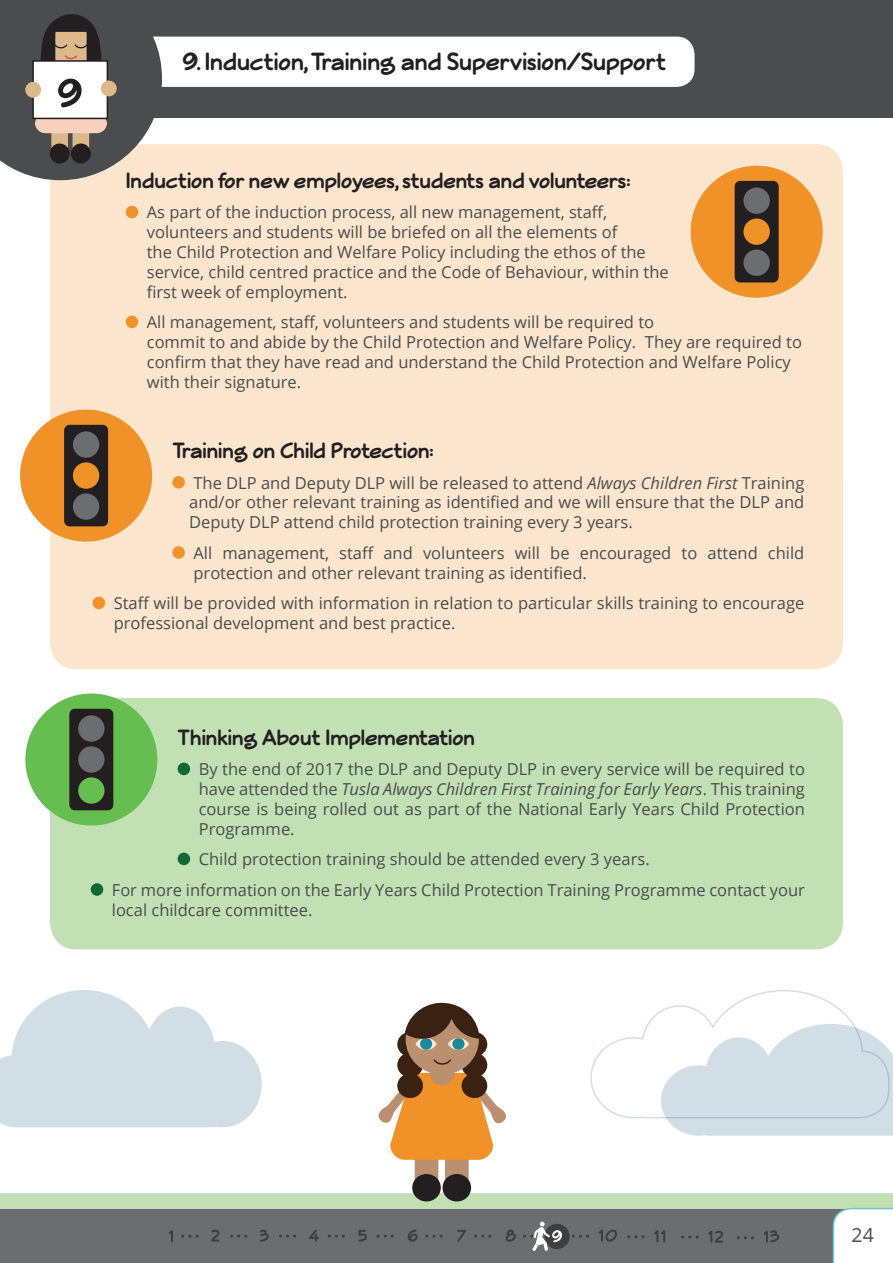
<style>
.page{position:relative;width:893px;height:1263px;background:#fff}
.page>*{position:absolute;margin:0;border:0;box-sizing:border-box;transform-origin:0 0}
.t1{font:700 27px "Veggieburger";color:#231f20}
.t2{font:700 24px "Veggieburger";color:#231f20}
.t3{font:19.5px "Open Sans";color:#4b4c4d}
.t4{font:16.5px/19.8px "Open Sans";color:#4b4c4d}
.s1{font-style:italic}
</style>
<div class="page">
<div style="left:50px;top:144px;width:793px;height:525px;background:#fbe5cc;border-radius:27px"></div>
<div style="left:691px;top:166px;width:132px;height:132px;background:#f09228;border-radius:50%"></div>
<div style="left:735px;top:181px;width:44px;height:101px;background:#231f20;border-radius:5px"></div>
<div style="left:743px;top:187px;width:27px;height:27px;background:#6c6d70;border-radius:50%"></div>
<div style="left:743px;top:218px;width:27px;height:27px;background:#f09228;border-radius:50%"></div>
<div style="left:743px;top:249px;width:27px;height:27px;background:#6c6d70;border-radius:50%"></div>
<div style="left:126px;top:206px;width:12px;height:12px;background:#f09228;border-radius:50%"></div>
<div style="left:126px;top:316px;width:12px;height:12px;background:#f09228;border-radius:50%"></div>
<div style="left:172px;top:476px;width:13px;height:13px;background:#f09228;border-radius:50%"></div>
<div style="left:172px;top:546px;width:13px;height:13px;background:#f09228;border-radius:50%"></div>
<div style="left:93px;top:597px;width:12px;height:12px;background:#f09228;border-radius:50%"></div>
<div style="left:20px;top:410px;width:132px;height:132px;background:#f09228;border-radius:50%"></div>
<div style="left:64px;top:425px;width:44px;height:101px;background:#231f20;border-radius:5px"></div>
<div style="left:73px;top:431px;width:26px;height:27px;background:#6c6d70;border-radius:50%"></div>
<div style="left:73px;top:462px;width:26px;height:27px;background:#f09228;border-radius:50%"></div>
<div style="left:73px;top:493px;width:26px;height:27px;background:#6c6d70;border-radius:50%"></div>
<div style="left:50px;top:698px;width:793px;height:251px;background:#c1e0b4;border-radius:27px"></div>
<div style="left:25px;top:693px;width:132px;height:132px;background:#66bd50;border-radius:50%"></div>
<div style="left:69px;top:709px;width:44px;height:101px;background:#231f20;border-radius:5px"></div>
<div style="left:78px;top:777px;width:27px;height:27px;background:#66bd50;border-radius:50%"></div>
<div style="left:78px;top:746px;width:27px;height:27px;background:#6c6d70;border-radius:50%"></div>
<div style="left:78px;top:715px;width:27px;height:27px;background:#6c6d70;border-radius:50%"></div>
<div style="left:178px;top:763px;width:12px;height:12px;background:#116a36;border-radius:50%"></div>
<div style="left:178px;top:853px;width:12px;height:12px;background:#116a36;border-radius:50%"></div>
<div style="left:91px;top:883px;width:12px;height:13px;background:#116a36;border-radius:50%"></div>
<svg style="left:0;top:990px;width:262px;height:137px"></svg>
<svg style="left:590px;top:990px;width:303px;height:146px"></svg>
<div style="left:415px;top:1076px;width:23px;height:117px;background:#bb9070;border-radius:12px"></div>
<div style="left:445px;top:1076px;width:24px;height:117px;background:#bb9070;border-radius:12px"></div>
<div style="left:412px;top:1174px;width:29px;height:27px;background:#231f20;border-radius:50%"></div>
<div style="left:442px;top:1174px;width:29px;height:27px;background:#231f20;border-radius:50%"></div>
<svg style="left:379px;top:1073px;width:127px;height:87px"></svg>
<div style="left:397px;top:1032px;width:26px;height:25px;background:#3a2111;border-radius:50%"></div>
<div style="left:397px;top:1053px;width:26px;height:24px;background:#3a2111;border-radius:50%"></div>
<div style="left:397px;top:1073px;width:26px;height:25px;background:#3a2111;border-radius:50%"></div>
<div style="left:462px;top:1032px;width:25px;height:25px;background:#3a2111;border-radius:50%"></div>
<div style="left:462px;top:1053px;width:25px;height:24px;background:#3a2111;border-radius:50%"></div>
<div style="left:462px;top:1073px;width:25px;height:25px;background:#3a2111;border-radius:50%"></div>
<div style="left:406px;top:1004px;width:73px;height:71px;background:#bb9070;border-radius:50%"></div>
<svg style="left:433px;top:1059px;width:18px;height:6px"></svg>
<svg style="left:405px;top:1002px;width:74px;height:48px"></svg>
<div style="left:0;top:0;width:893px;height:118px;background:#4b4c4d"></div>
<div style="left:63px;top:37px;width:631px;height:50px;background:#fff;border-radius:18px"></div>
<svg style="left:0;top:14px;width:162px;height:166px"></svg>
<svg style="left:0;top:1193px;width:893px;height:70px;background:#858d85"></svg>
<h1 class="t1" style="left:182px;top:47px;width:485px">9. Induction, Training and Supervision/Support</h1>
<h2 class="t2" style="left:126px;top:167px;width:506px">Induction for new employees, students and volunteers:</h2>
<p class="t4" style="left:147px;top:202px;width:523px">As part of the induction process, all new management, staff, volunteers and students will be briefed on all the elements of<br>the Child Protection and Welfare Policy including the ethos of the service, child centred practice and the Code of Behaviour, within the first week of employment.</p>
<p class="t4" style="left:147px;top:312px;width:657px">All management, staff, volunteers and students will be required to<br>commit to and abide by the Child Protection and Welfare Policy. They are required to confirm that they have read and understand the Child Protection and Welfare Policy with their signature.</p>
<h2 class="t2" style="left:172px;top:437px;width:263px">Training on Child Protection:</h2>
<p class="t4" style="left:189px;top:472px;width:617px;text-align:justify">The DLP and Deputy DLP will be released to attend <span class="s1">Always Children First</span> Training and/or other relevant training as identified and we will ensure that the DLP and Deputy DLP attend child protection training every 3 years.</p>
<p class="t4" style="left:193px;top:542px;width:612px">All management, staff and volunteers will be encouraged to attend child protection and other relevant training as identified.</p>
<p class="t4" style="left:114px;top:593px;width:692px">Staff will be provided with information in relation to particular skills training to encourage professional development and best practice.</p>
<h2 class="t2" style="left:178px;top:724px;width:299px">Thinking About Implementation</h2>
<p class="t4" style="left:199px;top:759px;width:608px;text-align:justify">By the end of 2017 the DLP and Deputy DLP in every service will be required to have attended the <span class="s1">Tusla Always Children First Training for Early Years</span>. This training course is being rolled out as part of the National Early Years Child Protection Programme.</p>
<p class="t4" style="left:112px;top:843px;width:695px;line-height:30.6px;text-indent:87px">Child protection training should be attended every 3 years.<br>For more information on the Early Years Child Protection Training Programme contact your</p>
<p class="t4" style="left:112px;top:899px;width:202px">local childcare committee.</p>
<p class="t3" style="left:852px;top:1222px;width:24px">24</p>
</div>
